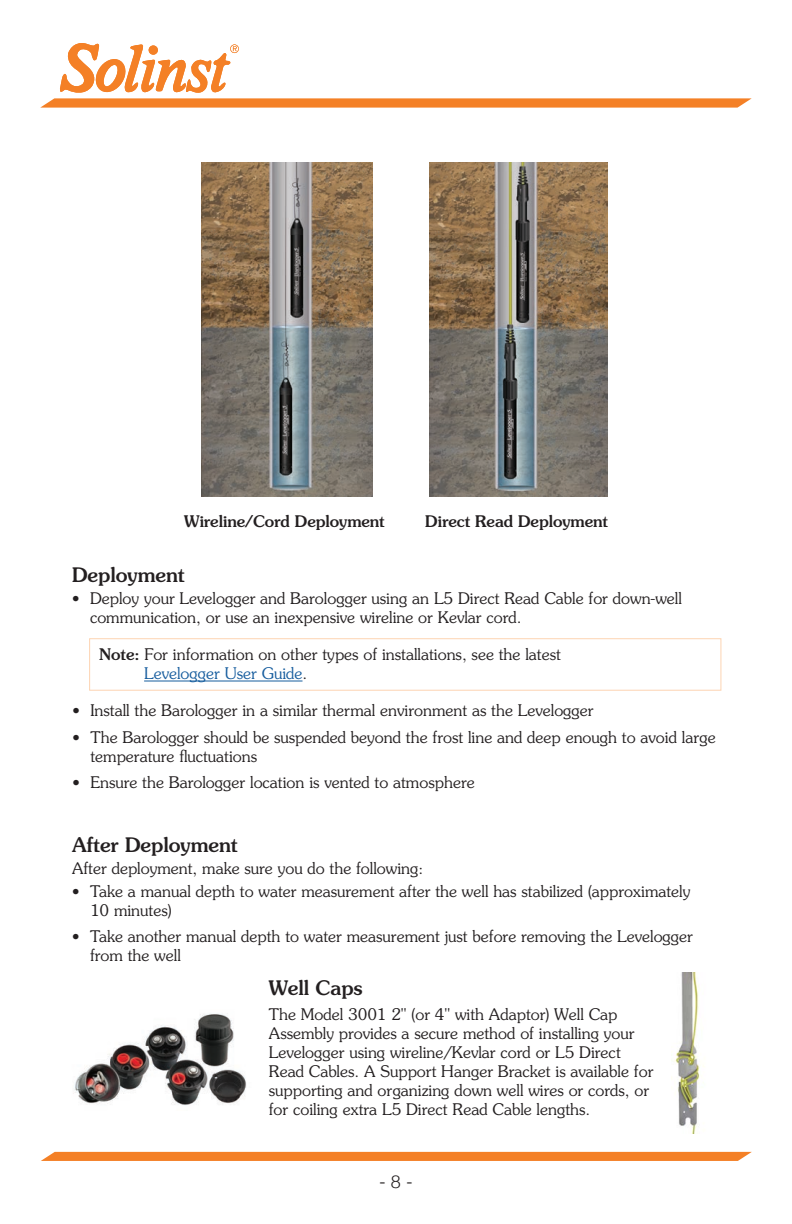
<style>
.page{position:relative;width:792px;height:1224px;background:#fff}
.page>*{position:absolute;margin:0;border:0;box-sizing:border-box;transform-origin:0 0}
.Body_Title_2{font:500 20px "Souvenir Std";color:#231f20}
.t1{font:300 18px "Helvetica Neue";color:#231f20}
.Body{font:300 16px/19px "Souvenir Std";color:#231f20}
.Notes{font:300 16px/19px "Souvenir Std";color:#231f20}
.Captions_CENTRED{font:500 16px "Souvenir Std";color:#231f20}
.Body_Small{font:300 16px "Souvenir Std";color:#231f20}
.s1{font-weight:500}
.s2{color:#175d9e}
</style>
<div class="page">
<svg style="left:40px;top:98px;width:712px;height:10px;background:#f58c3b"></svg>
<svg style="left:41px;top:1152px;width:711px;height:9px;background:#f4832b"></svg>
<svg style="left:60px;top:43px;width:179px;height:49px"></svg>
<img style="left:201px;top:163px;width:172px;height:333px">
<img style="left:429px;top:163px;width:178px;height:333px">
<img style="left:73px;top:1014px;width:174px;height:92px">
<hr style="left:144px;top:681px;width:159px;height:1px;background:#175d9e">
<div style="left:89px;top:638px;width:632px;height:53px;border:1px solid #fdd4b2"></div>
<img style="left:671px;top:973px;width:33px;height:161px">
<p class="Captions_CENTRED" style="left:184px;top:512px;width:202px">Wireline/Cord Deployment</p>
<p class="Captions_CENTRED" style="left:425px;top:512px;width:184px">Direct Read Deployment</p>
<p class="Body_Title_2" style="left:72px;top:562px;width:114px">Deployment</p>
<p class="Body" style="left:90px;top:588px;width:594px;text-indent:-18px">• Deploy your Levelogger and Barologger using an L5 Direct Read Cable for down-well communication, or use an inexpensive wireline or Kevlar cord.</p>
<p class="Notes" style="left:144px;top:645px;width:418px;text-indent:-45px"><span class="s1">Note:</span> For information on other types of installations, see the latest<br><span class="s2">Levelogger User Guide</span>.</p>
<p class="Body" style="left:72px;top:701px;width:523px">• Install the Barologger in a similar thermal environment as the Levelogger</p>
<p class="Body" style="left:90px;top:727px;width:627px;text-indent:-18px">• The Barologger should be suspended beyond the frost line and deep enough to avoid large temperature fluctuations</p>
<p class="Body" style="left:72px;top:773px;width:404px">• Ensure the Barologger location is vented to atmosphere</p>
<p class="Body_Title_2" style="left:72px;top:833px;width:167px">After Deployment</p>
<p class="Body_Small" style="left:72px;top:858px;width:353px">After deployment, make sure you do the following:</p>
<p class="Body" style="left:90px;top:882px;width:602px;text-indent:-18px">• Take a manual depth to water measurement after the well has stabilized (approximately<br>10 minutes)</p>
<p class="Body" style="left:90px;top:927px;width:605px;text-indent:-18px">• Take another manual depth to water measurement just before removing the Levelogger from the well</p>
<p class="Body_Title_2" style="left:269px;top:976px;width:95px">Well Caps</p>
<p class="Body" style="left:269px;top:1005px;width:386px">The Model 3001 2" (or 4" with Adaptor) Well Cap Assembly provides a secure method of installing your Levelogger using wireline/Kevlar cord or L5 Direct Read Cables. A Support Hanger Bracket is available for supporting and organizing down well wires or cords, or for coiling extra L5 Direct Read Cable lengths.</p>
<p class="t1" style="left:379px;top:1171px;width:35px">- 8 -</p>
</div>
